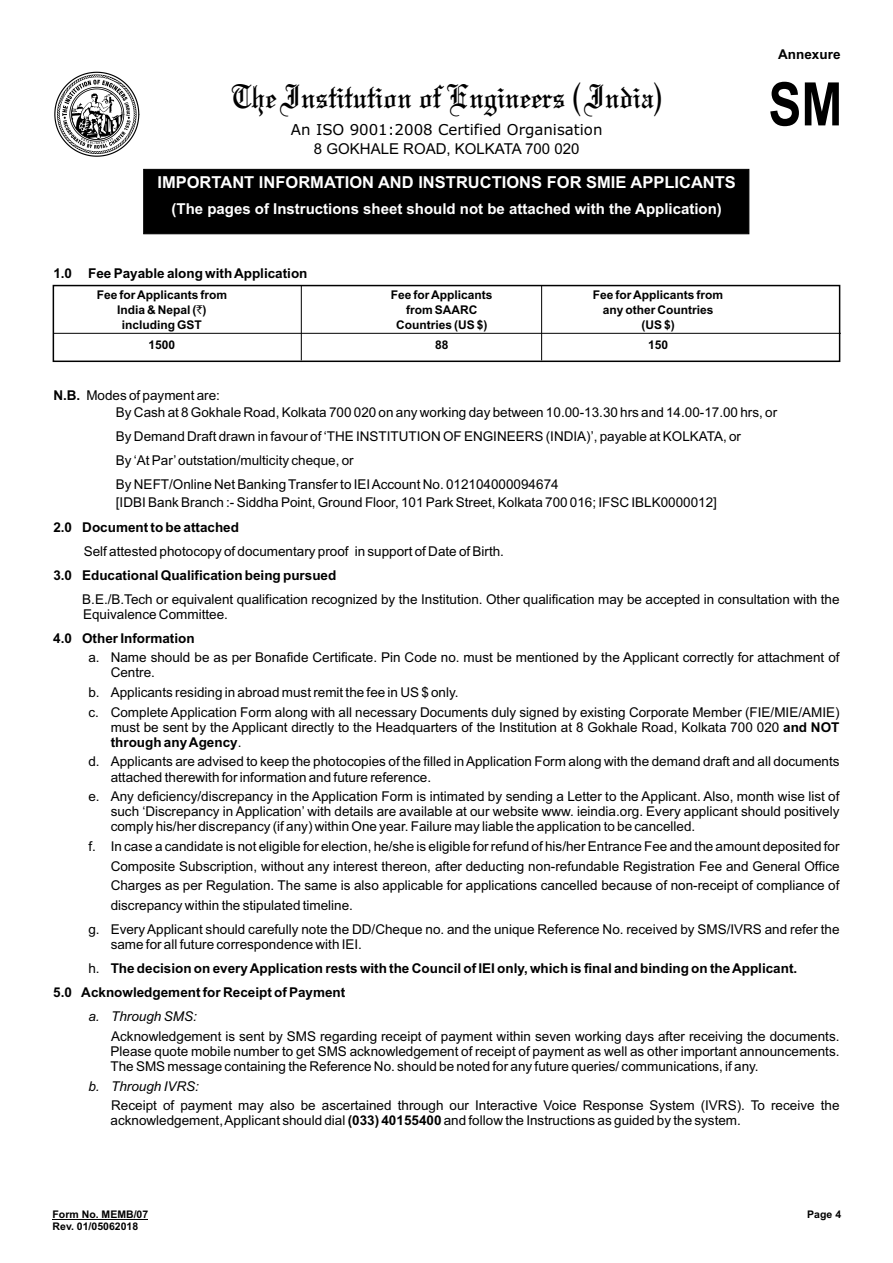
<style>
.page{position:relative;width:893px;height:1263px;background:#fff}
.page>*{position:absolute;margin:0;border:0;box-sizing:border-box;transform-origin:0 0}
.t1{font:700 60px "Arial Narrow";color:#000}
.t2{font:36px "Olde English";color:#000}
.t3{font:700 16.5px "Arial";color:#fff}
.t4{font:700 15px "Arial";color:#fff}
.t5{font:15px "Verdana";color:#000}
.t6{font:15px "Arial";color:#000}
.t7{font:13.5px/15.1px "Arial";color:#000}
.t8{font:700 13.5px/24.2px "Arial";color:#000}
.t9{font:italic 13.5px "Arial";color:#000}
.t10{font:700 12px "Arial";color:#000}
.t11{font:700 10.5px/11.7px "Arial";color:#000}
.s1{font-family:"Rupee Foradian";font-weight:400}
.s2{font-weight:700}
.s3{font-weight:400}
</style>
<div class="page">
<svg style="left:54px;top:72px;width:85px;height:85px"></svg>
<div style="left:143px;top:169px;width:606px;height:65px;background:#000"></div>
<div style="left:53px;top:285px;width:787px;height:77px;border:1px solid #000"></div>
<hr style="left:53px;top:333px;width:788px;height:1px;background:#000">
<hr style="left:301px;top:286px;width:1px;height:74px;background:#000">
<hr style="left:541px;top:286px;width:1px;height:74px;background:#000">
<hr style="left:53px;top:1219px;width:95px;height:1px;background:#000">
<h2 class="t2" style="left:231px;top:84px;width:432px">The Institution of Engineers ( India)</h2>
<p class="t5" style="left:291px;top:124px;width:313px">An ISO 9001:2008 Certified Organisation</p>
<p class="t6" style="left:314px;top:143px;width:267px">8 GOKHALE ROAD, KOLKATA 700 020</p>
<p class="t3" style="left:157px;top:176px;width:580px">IMPORTANT INFORMATION AND INSTRUCTIONS FOR SMIE APPLICANTS</p>
<p class="t4" style="left:172px;top:203px;width:552px">(The pages of Instructions sheet should not be attached with the Application)</p>
<p class="t8" style="left:53px;top:263px;width:256px">1.0 Fee Payable along with Application</p>
<p class="t10" style="left:97px;top:290px;width:132px">Fee for Applicants from</p>
<p class="t10" style="left:391px;top:290px;width:103px">Fee for Applicants</p>
<p class="t10" style="left:593px;top:290px;width:132px">Fee for Applicants from</p>
<p class="t10" style="left:117px;top:305px;width:91px">India &amp; Nepal (<span class="s1">`</span>)</p>
<p class="t10" style="left:406px;top:305px;width:73px">from SAARC</p>
<p class="t10" style="left:603px;top:305px;width:112px">any other Countries</p>
<p class="t10" style="left:122px;top:320px;width:81px">including GST</p>
<p class="t10" style="left:396px;top:320px;width:93px">Countries (US $)</p>
<p class="t10" style="left:641px;top:320px;width:35px">(US $)</p>
<p class="t10" style="left:149px;top:340px;width:28px">1500</p>
<p class="t10" style="left:435px;top:340px;width:15px">88</p>
<p class="t10" style="left:648px;top:340px;width:22px">150</p>
<p class="t8" style="left:778px;top:44px;width:64px">Annexure</p>
<h1 class="t1" style="left:768px;top:82px;width:75px">SM</h1>
<p class="t7" style="left:116px;top:388px;width:663px;line-height:16.6px;text-indent:-63px"><span class="s2">N.B.</span> Modes of payment are:<br>By Cash at 8 Gokhale Road, Kolkata 700 020 on any working day between 10.00-13.30 hrs and 14.00-17.00 hrs, or</p>
<p class="t7" style="left:116px;top:425px;width:627px;line-height:24.2px">By Demand Draft drawn in favour of ‘THE INSTITUTION OF ENGINEERS (INDIA)’, payable at KOLKATA, or<br>By ‘At Par’outstation/multicity cheque, or<br>By NEFT/Online Net Banking Transfer to IEI Account No. 012104000094674</p>
<p class="t7" style="left:116px;top:496px;width:603px">[IDBI Bank Branch :- Siddha Point, Ground Floor, 101 Park Street, Kolkata 700 016; IFSC IBLK0000012]</p>
<p class="t8" style="left:53px;top:516px;width:187px">2.0 Document to be attached</p>
<p class="t7" style="left:84px;top:544px;width:422px">Self attested photocopy of documentary proof in support of Date of Birth.</p>
<p class="t8" style="left:53px;top:564px;width:285px">3.0 Educational Qualification being pursued</p>
<p class="t7" style="left:82px;top:593px;width:759px">B.E./B.Tech or equivalent qualification recognized by the Institution. Other qualification may be accepted in consultation with the<br>Equivalence Committee.</p>
<p class="t8" style="left:53px;top:627px;width:143px">4.0 Other Information</p>
<p class="t7" style="left:111px;top:651px;width:730px;text-indent:-22px">a. Name should be as per Bonafide Certificate. Pin Code no. must be mentioned by the Applicant correctly for attachment of<br>Centre.</p>
<p class="t7" style="left:88px;top:684px;width:753px;line-height:19.6px">b. Applicants residing in abroad must remit the fee in US $ only.<br>c. Complete Application Form along with all necessary Documents duly signed by existing Corporate Member (FIE/MIE/AMIE)</p>
<p class="t7" style="left:111px;top:721px;width:730px">must be sent by the Applicant directly to the Headquarters of the Institution at 8 Gokhale Road, Kolkata 700 020 <span class="s2">and NOT through any Agency</span>.</p>
<p class="t7" style="left:111px;top:755px;width:730px;text-indent:-22px">d. Applicants are advised to keep the photocopies of the filled in Application Form along with the demand draft and all documents attached therewith for information and future reference.</p>
<p class="t7" style="left:111px;top:790px;width:730px;text-align:justify;text-indent:-22px">e. Any deficiency/discrepancy in the Application Form is intimated by sending a Letter to the Applicant. Also, month wise list of such ‘Discrepancy in Application’ with details are available at our website www. ieindia.org. Every applicant should positively comply his/her discrepancy (if any) within One year. Failure may liable the application to be cancelled.</p>
<p class="t7" style="left:111px;top:837px;width:730px;line-height:19.6px;text-align:justify;text-indent:-22px">f. In case a candidate is not eligible for election, he/she is eligible for refund of his/her Entrance Fee and the amount deposited for Composite Subscription, without any interest thereon, after deducting non-refundable Registration Fee and General Office Charges as per Regulation. The same is also applicable for applications cancelled because of non-receipt of compliance of discrepancy within the stipulated timeline.</p>
<p class="t7" style="left:111px;top:923px;width:730px;text-indent:-22px">g. Every Applicant should carefully note the DD/Cheque no. and the unique Reference No. received by SMS/IVRS and refer the same for all future correspondence with IEI.</p>
<p class="t8" style="left:53px;top:957px;width:745px;text-indent:35px"><span class="s3">h.</span> The decision on every Application rests with the Council of IEI only, which is final and binding on the Applicant.<br>5.0 Acknowledgement for Receipt of Payment</p>
<p class="t9" style="left:88px;top:1011px;width:110px">a. Through SMS:</p>
<p class="t7" style="left:111px;top:1030px;width:730px;text-align:justify">Acknowledgement is sent by SMS regarding receipt of payment within seven working days after receiving the documents.<br>Please quote mobile number to get SMS acknowledgement of receipt of payment as well as other important announcements.<br>The SMS message containing the Reference No. should be noted for any future queries/ communications, if any.</p>
<p class="t9" style="left:88px;top:1081px;width:112px">b. Through IVRS:</p>
<p class="t7" style="left:111px;top:1099px;width:730px">Receipt of payment may also be ascertained through our Interactive Voice Response System (IVRS). To receive the acknowledgement, Applicant should dial <span class="s2">(033) 40155400</span> and follow the Instructions as guided by the system.</p>
<p class="t11" style="left:53px;top:1209px;width:97px">Form No. MEMB/07<br>Rev. 01/05062018</p>
<p class="t11" style="left:807px;top:1209px;width:35px">Page 4</p>
</div>
